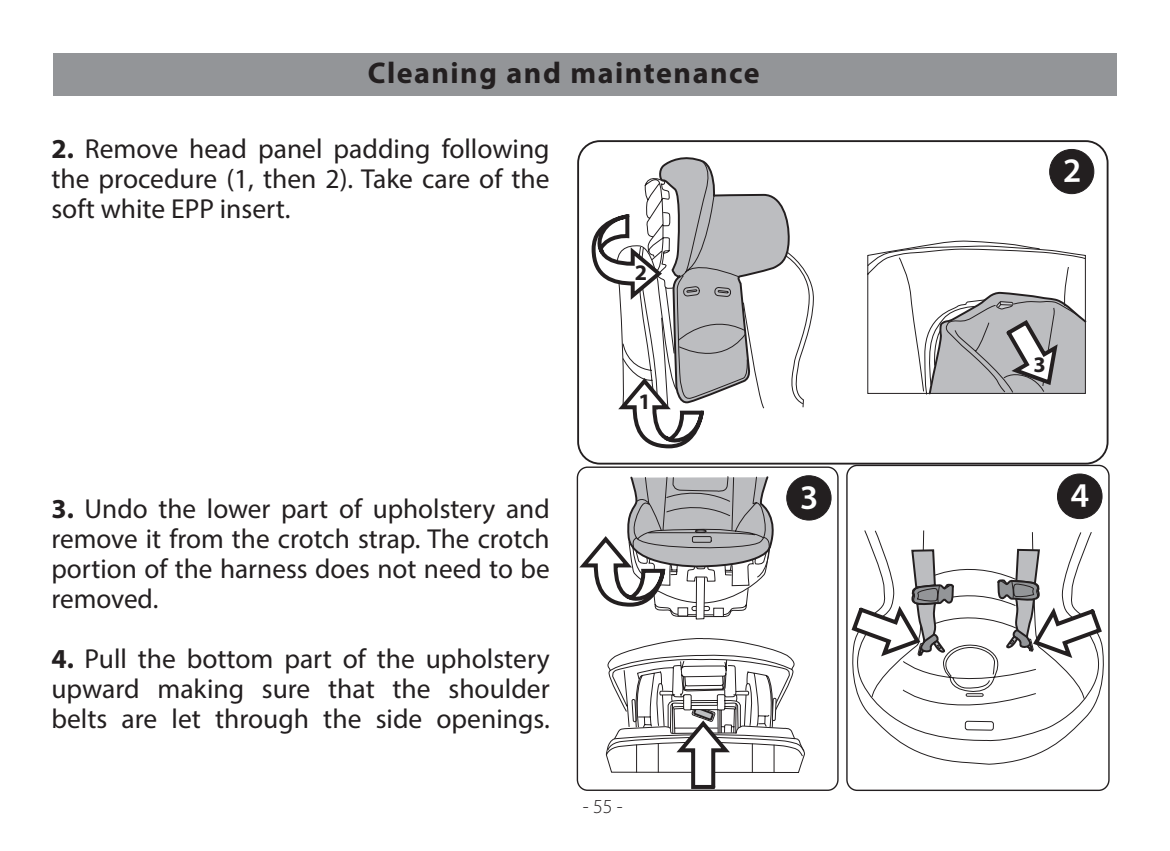
<style>
.page{position:relative;width:1170px;height:851px;background:#fff}
.page>*{position:absolute;margin:0;border:0;box-sizing:border-box;transform-origin:0 0}
.t1{font:700 30px "Myriad Pro";letter-spacing:.05em;color:#231f20}
.t2{font:27.5px/30px "Myriad Pro";color:#231f20;text-align:justify}
.t3{font:700 22.25px "Myriad Pro";color:#231f20}
.t4{font:300 20px "Myriad Pro";color:#231f20}
.s1{font-weight:700}
</style>
<div class="page">
<div style="left:53px;top:53px;width:1063px;height:42px;background:#939598"></div>
<div style="left:1049px;top:149px;width:45px;height:45px;background:#231f20;border:1px solid #231f20;border-radius:50%"></div>
<div style="left:577px;top:140px;width:531px;height:324px;border:2px solid #231f20;border-radius:22px"></div>
<svg style="left:867px;top:240px;width:220px;height:155px"></svg>
<svg style="left:591px;top:157px;width:223px;height:292px"></svg>
<div style="left:786px;top:475px;width:45px;height:45px;background:#231f20;border:1px solid #231f20;border-radius:50%"></div>
<div style="left:695px;top:576px;width:10px;height:43px;border:1px solid #231f20"></div>
<svg style="left:604px;top:638px;width:202px;height:153px"></svg>
<svg style="left:576px;top:475px;width:198px;height:143px"></svg>
<div style="left:1056px;top:473px;width:46px;height:46px;background:#231f20;border:1px solid #231f20;border-radius:50%"></div>
<div style="left:846px;top:464px;width:263px;height:326px;border:1px solid #231f20;border-radius:10px"></div>
<svg style="left:852px;top:530px;width:252px;height:234px"></svg>
<svg style="left:851px;top:547px;width:253px;height:125px"></svg>
<p class="t1" style="left:368px;top:53px;width:393px">Cleaning and maintenance</p>
<p class="t2" style="left:51px;top:133px;width:499px"><span class="s1">2.</span> Remove head panel padding following the procedure (1, then 2). Take care of the soft white EPP insert.</p>
<p class="t3" style="left:635px;top:258px;width:14px">2</p>
<p class="t3" style="left:638px;top:387px;width:14px">1</p>
<p class="t2" style="left:51px;top:493px;width:500px"><span class="s1">3.</span> Undo the lower part of upholstery and remove it from the crotch strap. The crotch portion of the harness does not need to be removed.</p>
<p class="t2" style="left:51px;top:643px;width:500px"><span class="s1">4.</span> Pull the bottom part of the upholstery upward making sure that the shoulder belts are let through the side openings.</p>
<p class="t4" style="left:582px;top:794px;width:42px">- 55 -</p>
<p class="t3" style="left:1033px;top:349px;width:14px">3</p>
</div>
